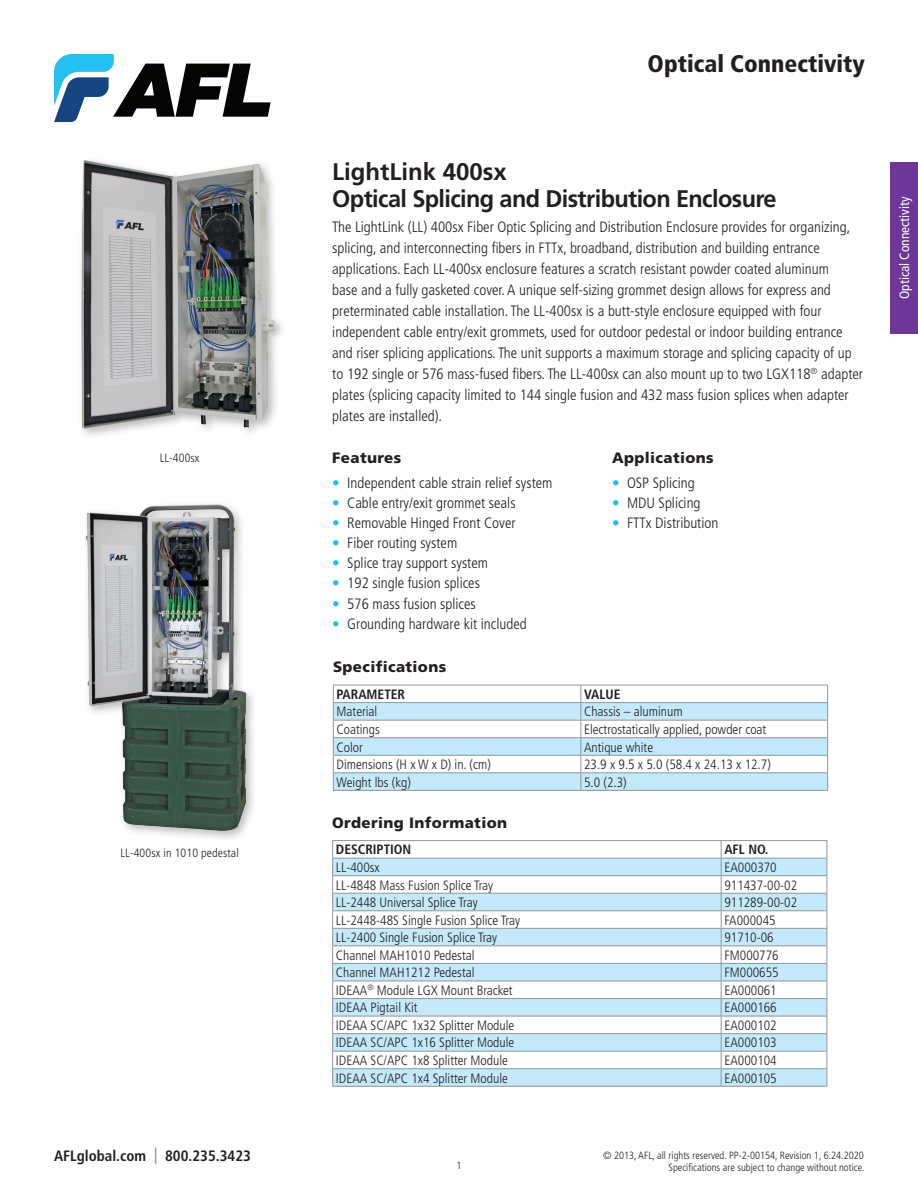
<style>
.page{position:relative;width:918px;height:1188px;background:#fff}
.page>*{position:absolute;margin:0;border:0;box-sizing:border-box;transform-origin:0 0}
.FPP_Product_Title{font:700 24px/27px "Frutiger LT Std";letter-spacing:-.025em;color:#231f20}
.t1{font:900 condensed 24px "Frutiger LT Std";color:#231f20}
.FPP_Body_Text{font:300 condensed 15px/21px "Frutiger LT Std";color:#231f20}
.FPP_Bullits{font:300 condensed 15px "Frutiger LT Std";color:#231f20}
.FPP_Subhead{font:900 15px "Frutiger LT Std";letter-spacing:.025em;color:#231f20}
.t2{font:700 condensed 15px "Frutiger LT Std";color:#231f20}
.FPP_Table_Body_Text{font:300 condensed 13.5px "Frutiger LT Std";color:#231f20}
.FPP_Table_Header{font:700 condensed 13.5px "Frutiger LT Std";color:#231f20}
.t3{font:condensed 13.5px "Frutiger LT Std";color:#fff}
.FPP_Caption{font:300 condensed 12px "Frutiger LT Std";letter-spacing:.01em;color:#231f20}
.t4{font:300 condensed 10.5px/12px "Frutiger LT Std";color:#231f20;text-align:right}
.s1{color:#15c0f2}
.s2{font-size:16.5px;color:#939598}
</style>
<div class="page">
<div style="left:890px;top:162px;width:28px;height:172px;background:#6e3696"></div>
<svg style="left:54px;top:54px;width:217px;height:68px"></svg>
<svg style="left:333px;top:685px;width:495px;height:105px"></svg>
<hr style="left:333px;top:790px;width:248px;height:1px;background:#939598">
<hr style="left:581px;top:790px;width:247px;height:1px;background:#939598">
<svg style="left:333px;top:859px;width:494px;height:227px;fill:#c3e9fa"></svg>
<hr style="left:721px;top:840px;width:106px;height:1px;background:#939598">
<hr style="left:721px;top:858px;width:106px;height:1px;background:#939598">
<hr style="left:332px;top:875px;width:389px;height:1px;background:#939598">
<hr style="left:721px;top:875px;width:106px;height:1px;background:#939598">
<hr style="left:332px;top:893px;width:389px;height:1px;background:#939598">
<hr style="left:721px;top:893px;width:106px;height:1px;background:#939598">
<hr style="left:332px;top:910px;width:389px;height:1px;background:#939598">
<hr style="left:721px;top:910px;width:106px;height:1px;background:#939598">
<hr style="left:332px;top:928px;width:389px;height:1px;background:#939598">
<hr style="left:721px;top:928px;width:106px;height:1px;background:#939598">
<hr style="left:332px;top:946px;width:389px;height:1px;background:#939598">
<hr style="left:721px;top:946px;width:106px;height:1px;background:#939598">
<hr style="left:332px;top:963px;width:389px;height:1px;background:#939598">
<hr style="left:721px;top:963px;width:106px;height:1px;background:#939598">
<hr style="left:332px;top:981px;width:389px;height:1px;background:#939598">
<hr style="left:721px;top:981px;width:106px;height:1px;background:#939598">
<hr style="left:332px;top:998px;width:389px;height:1px;background:#939598">
<hr style="left:721px;top:998px;width:106px;height:1px;background:#939598">
<hr style="left:332px;top:1016px;width:389px;height:1px;background:#939598">
<hr style="left:721px;top:1016px;width:106px;height:1px;background:#939598">
<hr style="left:332px;top:1033px;width:389px;height:1px;background:#939598">
<hr style="left:721px;top:1033px;width:106px;height:1px;background:#939598">
<hr style="left:332px;top:1051px;width:389px;height:1px;background:#939598">
<hr style="left:721px;top:1051px;width:106px;height:1px;background:#939598">
<hr style="left:332px;top:1068px;width:389px;height:1px;background:#939598">
<hr style="left:721px;top:1068px;width:106px;height:1px;background:#939598">
<svg style="left:827px;top:841px;width:1px;height:245px"></svg>
<hr style="left:332px;top:1086px;width:389px;height:1px;background:#939598">
<hr style="left:721px;top:1086px;width:106px;height:1px;background:#939598">
<hr style="left:332px;top:840px;width:389px;height:1px;background:#939598">
<svg style="left:332px;top:841px;width:1px;height:245px"></svg>
<svg style="left:721px;top:841px;width:1px;height:245px"></svg>
<hr style="left:332px;top:858px;width:389px;height:1px;background:#939598">
<img style="left:86px;top:504px;width:167px;height:334px">
<img style="left:81px;top:160px;width:201px;height:276px">
<h1 class="t1" style="left:648px;top:49px;width:219px">Optical Connectivity</h1>
<p class="FPP_Product_Title" style="left:332px;top:159px;width:446px">LightLink 400sx<br>Optical Splicing and Distribution Enclosure</p>
<p class="FPP_Body_Text" style="left:332px;top:217px;width:532px">The LightLink (LL) 400sx Fiber Optic Splicing and Distribution Enclosure provides for organizing, splicing, and interconnecting fibers in FTTx, broadband, distribution and building entrance applications. Each LL-400sx enclosure features a scratch resistant powder coated aluminum<br>base and a fully gasketed cover. A unique self-sizing grommet design allows for express and preterminated cable installation. The LL-400sx is a butt-style enclosure equipped with four independent cable entry/exit grommets, used for outdoor pedestal or indoor building entrance and riser splicing applications. The unit supports a maximum storage and splicing capacity of up to 192 single or 576 mass-fused fibers. The LL-400sx can also mount up to two LGX118<sup>®</sup> adapter plates (splicing capacity limited to 144 single fusion and 432 mass fusion splices when adapter plates are installed).</p>
<p class="FPP_Caption" style="left:160px;top:451px;width:41px">LL-400sx</p>
<p class="FPP_Subhead" style="left:612px;top:449px;width:103px">Applications</p>
<p class="FPP_Bullits" style="left:612px;top:474px;width:84px"><span class="s1">•</span> OSP Splicing</p>
<p class="FPP_Bullits" style="left:612px;top:494px;width:90px"><span class="s1">•</span> MDU Splicing</p>
<p class="FPP_Bullits" style="left:612px;top:514px;width:108px"><span class="s1">•</span> FTTx Distribution</p>
<p class="FPP_Subhead" style="left:332px;top:449px;width:71px">Features</p>
<p class="FPP_Bullits" style="left:332px;top:474px;width:222px"><span class="s1">•</span> Independent cable strain relief system</p>
<p class="FPP_Bullits" style="left:332px;top:494px;width:185px"><span class="s1">•</span> Cable entry/exit grommet seals</p>
<p class="FPP_Bullits" style="left:332px;top:514px;width:185px"><span class="s1">•</span> Removable Hinged Front Cover</p>
<p class="FPP_Bullits" style="left:332px;top:534px;width:127px"><span class="s1">•</span> Fiber routing system</p>
<p class="FPP_Bullits" style="left:332px;top:555px;width:157px"><span class="s1">•</span> Splice tray support system</p>
<p class="FPP_Bullits" style="left:332px;top:575px;width:149px"><span class="s1">•</span> 192 single fusion splices</p>
<p class="FPP_Bullits" style="left:332px;top:595px;width:145px"><span class="s1">•</span> 576 mass fusion splices</p>
<p class="FPP_Bullits" style="left:332px;top:615px;width:196px"><span class="s1">•</span> Grounding hardware kit included</p>
<p class="FPP_Caption" style="left:120px;top:846px;width:120px">LL-400sx in 1010 pedestal</p>
<p class="t2" style="left:54px;top:1147px;width:198px">AFLglobal.com <span class="s2">|</span> 800.235.3423</p>
<p class="FPP_Subhead" style="left:333px;top:658px;width:115px">Specifications</p>
<p class="FPP_Table_Header" style="left:337px;top:686px;width:70px">PARAMETER</p>
<p class="FPP_Table_Header" style="left:584px;top:686px;width:38px">VALUE</p>
<p class="FPP_Table_Body_Text" style="left:337px;top:704px;width:42px">Material</p>
<p class="FPP_Table_Body_Text" style="left:584px;top:704px;width:100px">Chassis – aluminum</p>
<p class="FPP_Table_Body_Text" style="left:337px;top:722px;width:45px">Coatings</p>
<p class="FPP_Table_Body_Text" style="left:584px;top:722px;width:184px">Electrostatically applied, powder coat</p>
<p class="FPP_Table_Body_Text" style="left:337px;top:739px;width:28px">Color</p>
<p class="FPP_Table_Body_Text" style="left:584px;top:739px;width:71px">Antique white</p>
<p class="FPP_Table_Body_Text" style="left:337px;top:757px;width:156px">Dimensions (H x W x D) in. (cm)</p>
<p class="FPP_Table_Body_Text" style="left:584px;top:757px;width:188px">23.9 x 9.5 x 5.0 (58.4 x 24.13 x 12.7)</p>
<p class="FPP_Table_Body_Text" style="left:337px;top:774px;width:76px">Weight lbs (kg)</p>
<p class="FPP_Table_Body_Text" style="left:584px;top:774px;width:44px">5.0 (2.3)</p>
<p class="FPP_Subhead" style="left:332px;top:813px;width:176px">Ordering Information</p>
<p class="FPP_Table_Header" style="left:336px;top:842px;width:77px">DESCRIPTION</p>
<p class="FPP_Table_Header" style="left:724px;top:842px;width:45px">AFL NO.</p>
<p class="FPP_Table_Body_Text" style="left:336px;top:860px;width:45px">LL-400sx</p>
<p class="FPP_Table_Body_Text" style="left:724px;top:860px;width:54px">EA000370</p>
<p class="FPP_Table_Body_Text" style="left:336px;top:877px;width:159px">LL-4848 Mass Fusion Splice Tray</p>
<p class="FPP_Table_Body_Text" style="left:724px;top:877px;width:74px">911437-00-02</p>
<p class="FPP_Table_Body_Text" style="left:336px;top:895px;width:143px">LL-2448 Universal Splice Tray</p>
<p class="FPP_Table_Body_Text" style="left:724px;top:895px;width:74px">911289-00-02</p>
<p class="FPP_Table_Body_Text" style="left:336px;top:912px;width:186px">LL-2448-48S Single Fusion Splice Tray</p>
<p class="FPP_Table_Body_Text" style="left:724px;top:912px;width:53px">FA000045</p>
<p class="FPP_Table_Body_Text" style="left:336px;top:930px;width:163px">LL-2400 Single Fusion Splice Tray</p>
<p class="FPP_Table_Body_Text" style="left:724px;top:930px;width:51px">91710-06</p>
<p class="FPP_Table_Body_Text" style="left:336px;top:947px;width:140px">Channel MAH1010 Pedestal</p>
<p class="FPP_Table_Body_Text" style="left:724px;top:947px;width:56px">FM000776</p>
<p class="FPP_Table_Body_Text" style="left:336px;top:965px;width:140px">Channel MAH1212 Pedestal</p>
<p class="FPP_Table_Body_Text" style="left:724px;top:965px;width:56px">FM000655</p>
<p class="FPP_Table_Body_Text" style="left:336px;top:982px;width:178px">IDEAA<sup>®</sup> Module LGX Mount Bracket</p>
<p class="FPP_Table_Body_Text" style="left:724px;top:982px;width:54px">EA000061</p>
<p class="FPP_Table_Body_Text" style="left:336px;top:1000px;width:83px">IDEAA Pigtail Kit</p>
<p class="FPP_Table_Body_Text" style="left:724px;top:1000px;width:54px">EA000166</p>
<p class="FPP_Table_Body_Text" style="left:336px;top:1018px;width:180px">IDEAA SC/APC 1x32 Splitter Module</p>
<p class="FPP_Table_Body_Text" style="left:724px;top:1018px;width:54px">EA000102</p>
<p class="FPP_Table_Body_Text" style="left:336px;top:1035px;width:180px">IDEAA SC/APC 1x16 Splitter Module</p>
<p class="FPP_Table_Body_Text" style="left:724px;top:1035px;width:54px">EA000103</p>
<p class="FPP_Table_Body_Text" style="left:336px;top:1053px;width:173px">IDEAA SC/APC 1x8 Splitter Module</p>
<p class="FPP_Table_Body_Text" style="left:724px;top:1053px;width:54px">EA000104</p>
<p class="FPP_Table_Body_Text" style="left:336px;top:1070px;width:173px">IDEAA SC/APC 1x4 Splitter Module</p>
<p class="FPP_Table_Body_Text" style="left:724px;top:1070px;width:54px">EA000105</p>
<p class="t4" style="left:456px;top:1159px;width:7px">1</p>
<p class="t4" style="left:603px;top:1150px;width:263px">© 2013, AFL, all rights reserved. PP-2-00154, Revision 1, 6.24.2020<br>Specifications are subject to change without notice.</p>
<p class="t3" style="left:897px;top:299px;width:104px;rotate:-90deg">Optical Connectivity</p>
</div>
